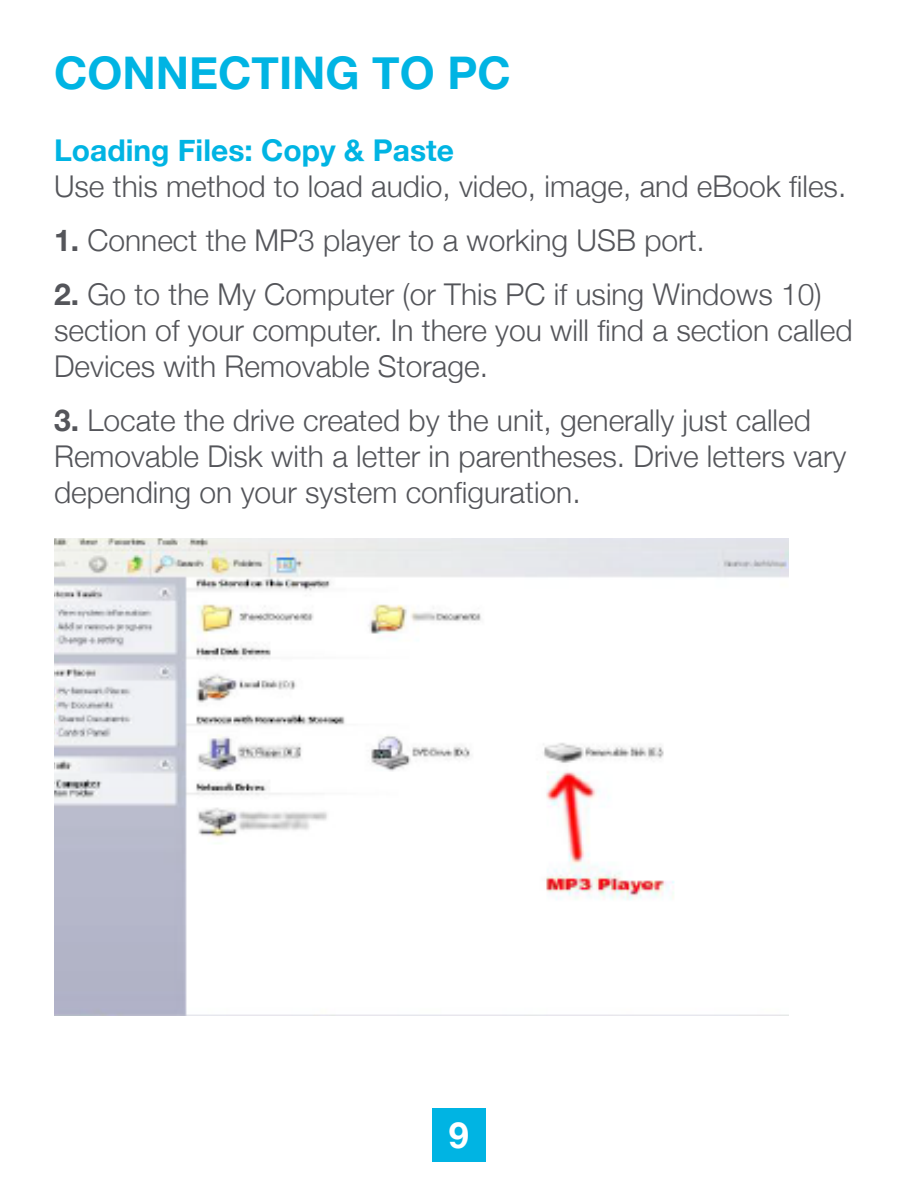
<style>
.page{position:relative;width:918px;height:1188px;background:#fff}
.page>*{position:absolute;margin:0;border:0;box-sizing:border-box;transform-origin:0 0}
.t1{font:700 45px "Helvetica Neue";color:#00b4e3}
.t2{font:700 36px "Helvetica Neue";color:#fff}
.t3{font:300 30px/36px "Helvetica Neue";color:#54555a}
.t4{font:700 30px "Helvetica Neue";color:#00b4e3}
.s1{font-weight:700}
</style>
<div class="page">
<div style="left:432px;top:1108px;width:54px;height:54px;background:#00b4e3"></div>
<img style="left:54px;top:538px;width:735px;height:477px">
<h1 class="t1" style="left:54px;top:38px;width:458px">CONNECTING TO PC</h1>
<p class="t4" style="left:54px;top:127px;width:401px">Loading Files: Copy &amp; Paste</p>
<p class="t3" style="left:54px;top:166px;width:794px">Use this method to load audio, video, image, and eBook files.</p>
<p class="t3" style="left:54px;top:220px;width:652px"><span class="s1">1.</span> Connect the MP3 player to a working USB port.</p>
<p class="t3" style="left:54px;top:274px;width:800px"><span class="s1">2.</span> Go to the My Computer (or This PC if using Windows 10) section of your computer. In there you will find a section called<br>Devices with Removable Storage.</p>
<p class="t3" style="left:54px;top:400px;width:794px"><span class="s1">3.</span> Locate the drive created by the unit, generally just called<br>Removable Disk with a letter in parentheses. Drive letters vary depending on your system configuration.</p>
<p class="t2" style="left:449px;top:1107px;width:22px">9</p>
</div>
